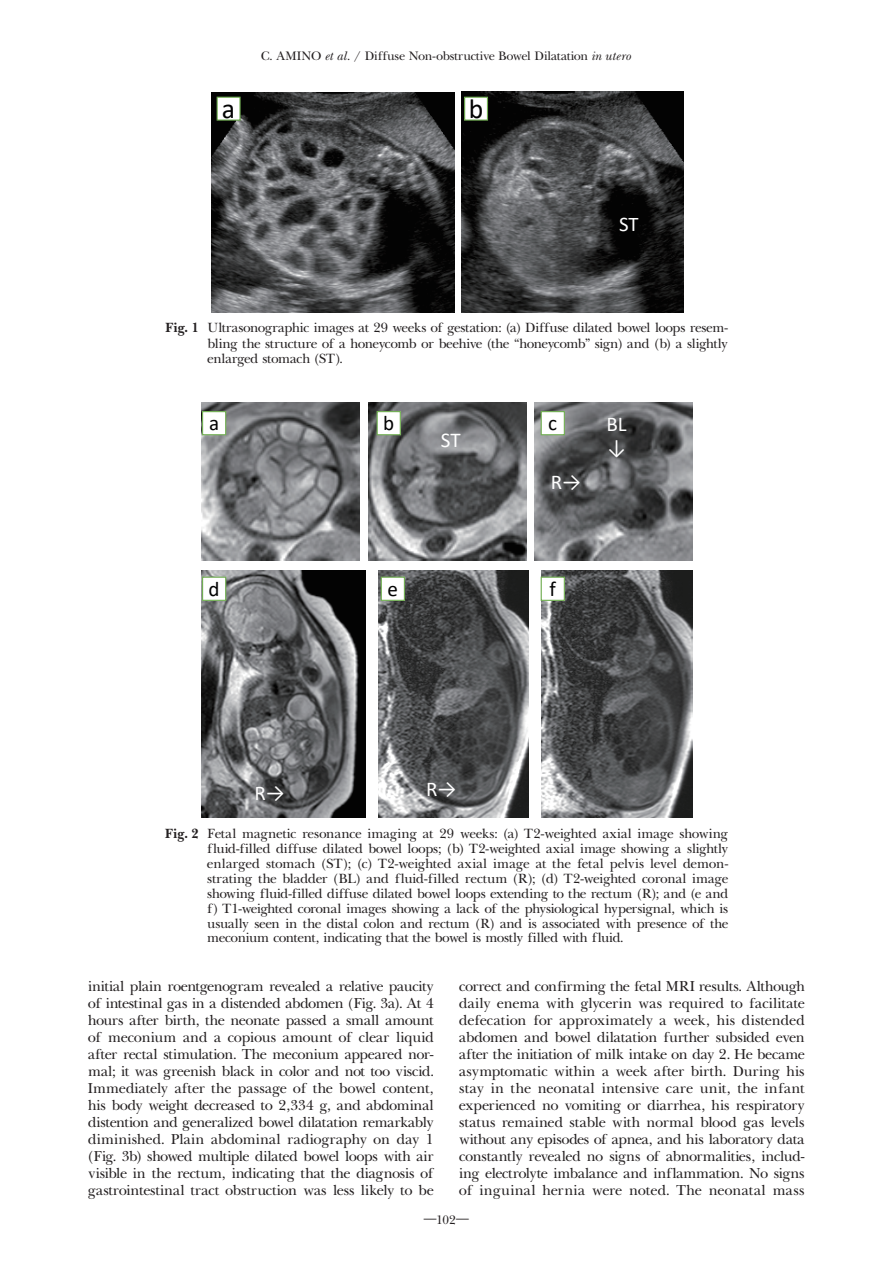
<style>
.page{position:relative;width:893px;height:1263px;background:#fff}
.page>*{position:absolute;margin:0;border:0;box-sizing:border-box;transform-origin:0 0}
.t1{font:27.75px "Calibri";color:#030303}
.t2{font:21.15px/24.5px "Calibri";color:#fff}
.t3{font:21.15px "Calibri";color:#030303}
.t4{font:20.85px "Calibri";color:#fff}
.t5{font:14.85px/17px "Baskerville SSK";letter-spacing:.005em;color:#231f20;text-align:justify}
.t6{font:13.8px/15px "Baskerville SSK";letter-spacing:-.01em;color:#231f20;text-align:justify}
.t7{font:12.75px "Baskerville SSK";color:#231f20}
.s1{font-style:italic}
.s2{font-family:"Baskerville Black SSK"}
.s3{font-family:"Ryumin Pro"}
</style>
<div class="page">
<img style="left:211px;top:92px;width:243px;height:220px">
<img style="left:461px;top:92px;width:222px;height:220px">
<div style="left:217px;top:97px;width:23px;height:23px;background:#fff"></div>
<div style="left:217px;top:97px;width:24px;height:24px;border:1px solid #72ae54"></div>
<div style="left:465px;top:97px;width:22px;height:23px;background:#fff"></div>
<div style="left:464px;top:97px;width:24px;height:24px;border:1px solid #72ae54"></div>
<img style="left:368px;top:402px;width:158px;height:158px">
<img style="left:201px;top:402px;width:158px;height:158px">
<img style="left:534px;top:402px;width:158px;height:158px">
<img style="left:201px;top:571px;width:165px;height:246px">
<img style="left:378px;top:571px;width:151px;height:246px">
<img style="left:541px;top:571px;width:151px;height:246px">
<div style="left:203px;top:412px;width:23px;height:23px;background:#fff"></div>
<div style="left:202px;top:411px;width:24px;height:24px;border:1px solid #72ae54"></div>
<div style="left:377px;top:412px;width:23px;height:23px;background:#fff"></div>
<div style="left:377px;top:411px;width:24px;height:24px;border:1px solid #72ae54"></div>
<div style="left:541px;top:412px;width:23px;height:23px;background:#fff"></div>
<div style="left:541px;top:411px;width:24px;height:24px;border:1px solid #72ae54"></div>
<div style="left:203px;top:577px;width:23px;height:23px;background:#fff"></div>
<div style="left:202px;top:577px;width:24px;height:24px;border:1px solid #72ae54"></div>
<div style="left:381px;top:577px;width:23px;height:23px;background:#fff"></div>
<div style="left:381px;top:577px;width:24px;height:24px;border:1px solid #72ae54"></div>
<div style="left:541px;top:577px;width:23px;height:23px;background:#fff"></div>
<div style="left:541px;top:577px;width:24px;height:24px;border:1px solid #72ae54"></div>
<p class="t7" style="left:261px;top:48px;width:372px">C. AMINO <span class="s1">et al</span>. / Diffuse Non-obstructive Bowel Dilatation <span class="s1">in utero</span></p>
<h1 class="t1" style="left:222px;top:89px;width:15px">a</h1>
<h1 class="t1" style="left:469px;top:89px;width:16px">b</h1>
<h3 class="t4" style="left:619px;top:209px;width:21px">ST</h3>
<p class="t6" style="left:208px;top:320px;width:522px;text-indent:-43px"><span class="s2">Fig. 1</span> Ultrasonographic images at 29 weeks of gestation: (a) Diffuse dilated bowel loops resem&shy;bling the structure of a honeycomb or beehive (the “honeycomb” sign) and (b) a slightly enlarged stomach (ST).</p>
<h2 class="t3" style="left:209px;top:409px;width:12px">a</h2>
<h2 class="t3" style="left:383px;top:409px;width:13px">b</h2>
<h2 class="t3" style="left:548px;top:409px;width:10px">c</h2>
<h2 class="t2" style="left:441px;top:427px;width:21px">ST</h2>
<h2 class="t2" style="left:551px;top:469px;width:32px">R→</h2>
<h2 class="t2" style="left:606px;top:411px;width:22px">BL ↓</h2>
<h2 class="t3" style="left:209px;top:574px;width:13px">d</h2>
<h2 class="t3" style="left:388px;top:574px;width:12px">e</h2>
<h2 class="t3" style="left:550px;top:574px;width:8px">f</h2>
<h2 class="t2" style="left:254px;top:780px;width:32px">R→</h2>
<h2 class="t2" style="left:426px;top:776px;width:32px">R→</h2>
<p class="t6" style="left:207px;top:825px;width:522px;text-indent:-43px"><span class="s2">Fig. 2</span> Fetal magnetic resonance imaging at 29 weeks: (a) T2-weighted axial image showing fluid-filled diffuse dilated bowel loops; (b) T2-weighted axial image showing a slightly enlarged stomach (ST); (c) T2-weighted axial image at the fetal pelvis level demon&shy;strating the bladder (BL) and fluid-filled rectum (R); (d) T2-weighted coronal image showing fluid-filled diffuse dilated bowel loops extending to the rectum (R); and (e and f) T1-weighted coronal images showing a lack of the physiological hypersignal, which is usually seen in the distal colon and rectum (R) and is associated with presence of the meconium content, indicating that the bowel is mostly filled with fluid.</p>
<p class="t5" style="left:88px;top:977px;width:347px">initial plain roentgenogram revealed a relative paucity of intestinal gas in a distended abdomen (Fig. 3a). At 4 hours after birth, the neonate passed a small amount of meconium and a copious amount of clear liquid after rectal stimulation. The meconium appeared nor&shy;mal; it was greenish black in color and not too viscid.<br>Immediately after the passage of the bowel content, his body weight decreased to 2,334 g, and abdominal distention and generalized bowel dilatation remarkably diminished. Plain abdominal radiography on day 1 (Fig. 3b) showed multiple dilated bowel loops with air visible in the rectum, indicating that the diagnosis of gastrointestinal tract obstruction was less likely to be</p>
<p class="t5" style="left:459px;top:977px;width:347px">correct and confirming the fetal MRI results. Although daily enema with glycerin was required to facilitate defecation for approximately a week, his distended abdomen and bowel dilatation further subsided even after the initiation of milk intake on day 2. He became asymptomatic within a week after birth. During his stay in the neonatal intensive care unit, the infant experienced no vomiting or diarrhea, his respiratory status remained stable with normal blood gas levels without any episodes of apnea, and his laboratory data constantly revealed no signs of abnormalities, includ&shy;ing electrolyte imbalance and inflammation. No signs of inguinal hernia were noted. The neonatal mass</p>
<p class="t7" style="left:424px;top:1212px;width:46px"><span class="s3">―</span>102<span class="s3">―</span></p>
</div>
